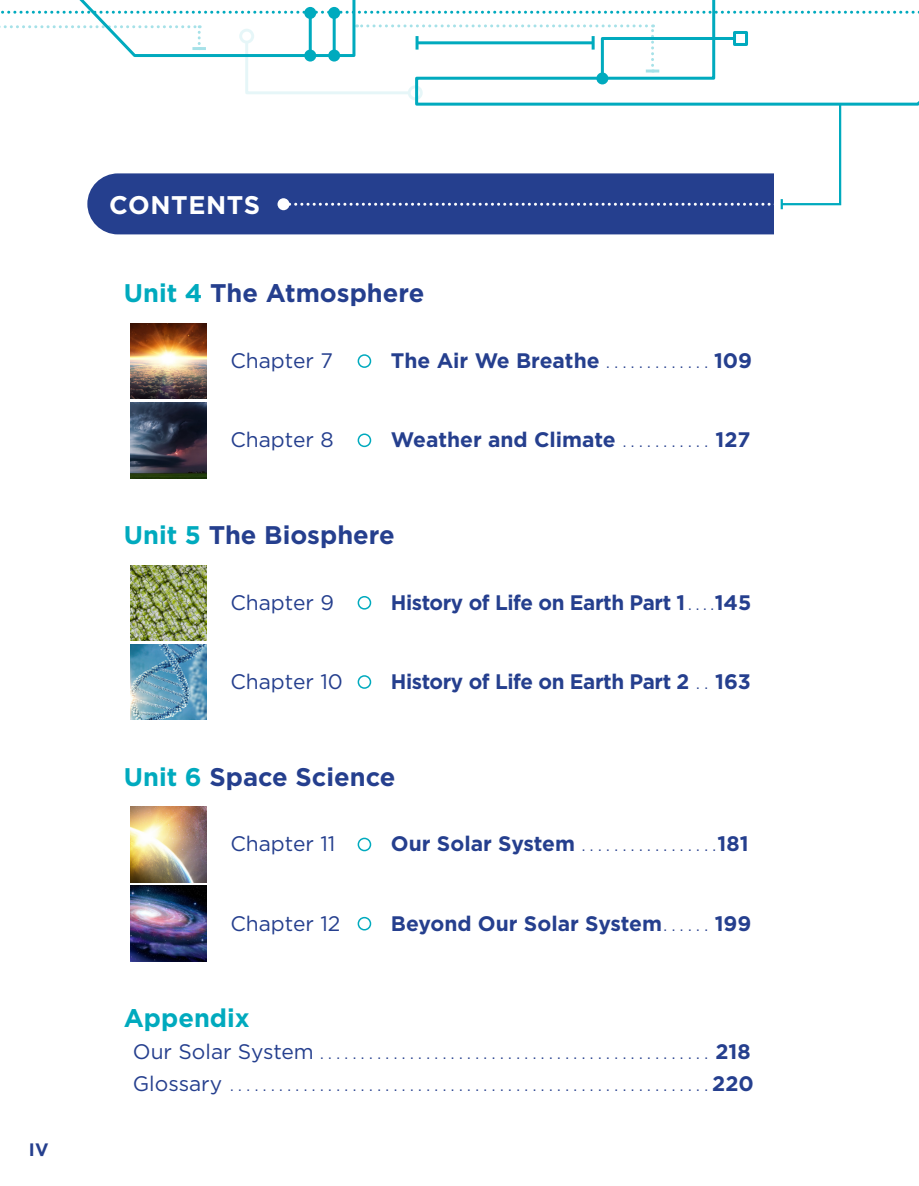
<style>
.page{position:relative;width:919px;height:1186px;background:#fff}
.page>*{position:absolute;margin:0;border:0;box-sizing:border-box;transform-origin:0 0}
.vocabTerm{font:700 25.5px "Gotham";color:#253f8e}
.appendix{font:700 25.5px "Gotham";color:#00aabe}
.Subhead_H2{font:700 25.5px "Gotham";letter-spacing:.025em;color:#fff}
.t1{font:700 21px "Gotham";letter-spacing:-.005em;color:#253f8e}
.t2{font:21px "Gotham";color:#253f8e}
.t3{font:700 18px "Gotham";color:#253f8e}
.app2{font:15px "Gotham";color:#253f8e}
.s1{color:#00aabe}
.s2{font-weight:400;font-size:15px}
.s3{font-size:21px}
.s4{font-weight:700;font-size:21px}
</style>
<div class="page">
<div style="left:87px;top:173px;width:686px;height:61px;background:#253f8e"></div>
<div style="left:277px;top:198px;width:12px;height:12px;background:#fff;border-radius:50%"></div>
<svg style="left:1px;top:11px;width:34px;height:3px"></svg>
<svg style="left:38px;top:0;width:881px;height:106px"></svg>
<hr style="left:333px;top:13px;width:3px;height:43px;background:#00aabe">
<div style="left:328px;top:7px;width:12px;height:12px;background:#00aabe;border-radius:50%"></div>
<hr style="left:309px;top:13px;width:3px;height:43px;background:#00aabe">
<div style="left:304px;top:7px;width:12px;height:12px;background:#00aabe;border-radius:50%"></div>
<div style="left:733px;top:31px;width:15px;height:15px;border:3px solid #00aabe"></div>
<svg style="left:244px;top:24px;width:493px;height:72px"></svg>
<div style="left:408px;top:85px;width:15px;height:15px;border:3px solid #00aabe;border-radius:50%"></div>
<div style="left:239px;top:29px;width:15px;height:15px;border:3px solid #00aabe;border-radius:50%"></div>
<svg style="left:0;top:25px;width:201px;height:25px"></svg>
<hr style="left:192px;top:47px;width:14px;height:3px;background:#00aabe">
<div style="left:357px;top:354px;width:14px;height:14px;border:2px solid #00aabe;border-radius:50%"></div>
<div style="left:357px;top:433px;width:14px;height:14px;border:2px solid #00aabe;border-radius:50%"></div>
<div style="left:357px;top:596px;width:14px;height:14px;border:2px solid #00aabe;border-radius:50%"></div>
<div style="left:357px;top:675px;width:14px;height:14px;border:2px solid #00aabe;border-radius:50%"></div>
<div style="left:357px;top:838px;width:14px;height:13px;border:2px solid #00aabe;border-radius:50%"></div>
<div style="left:357px;top:917px;width:14px;height:13px;border:2px solid #00aabe;border-radius:50%"></div>
<img style="left:130px;top:323px;width:76px;height:76px">
<img style="left:130px;top:403px;width:76px;height:75px">
<img style="left:130px;top:565px;width:76px;height:76px">
<img style="left:130px;top:644px;width:76px;height:76px">
<img style="left:130px;top:807px;width:76px;height:75px">
<img style="left:130px;top:886px;width:76px;height:75px">
<svg style="left:779px;top:102px;width:63px;height:107px"></svg>
<p class="t3" style="left:29px;top:1137px;width:22px">iv</p>
<p class="Subhead_H2" style="left:109px;top:188px;width:152px">CONTENTS</p>
<p class="vocabTerm" style="left:124px;top:276px;width:302px"><span class="s1">Unit 4</span> The Atmosphere</p>
<p class="t2" style="left:230px;top:347px;width:104px">Chapter 7</p>
<p class="t1" style="left:391px;top:346px;width:363px">The Air We Breathe <span class="s2">. . . . . . . . . . . . .</span> 109</p>
<p class="t2" style="left:230px;top:426px;width:105px">Chapter 8</p>
<p class="t1" style="left:391px;top:426px;width:361px">Weather and Climate <span class="s2">. . . . . . . . . . .</span> 127</p>
<p class="vocabTerm" style="left:124px;top:518px;width:272px"><span class="s1">Unit 5</span> The Biosphere</p>
<p class="t2" style="left:230px;top:589px;width:105px">Chapter 9</p>
<p class="t1" style="left:391px;top:588px;width:362px">History of Life on Earth Part 1 <span class="s2">. . .</span> 145</p>
<p class="t2" style="left:230px;top:668px;width:114px">Chapter 10</p>
<p class="t1" style="left:391px;top:667px;width:361px">History of Life on Earth Part 2 <span class="s2">. .</span> 163</p>
<p class="vocabTerm" style="left:124px;top:760px;width:273px"><span class="s1">Unit 6</span> Space Science</p>
<p class="t2" style="left:230px;top:830px;width:106px">Chapter 11</p>
<p class="t1" style="left:391px;top:830px;width:359px">Our Solar System <span class="s2">. . . . . . . . . . . . . . . .</span> 181</p>
<p class="t2" style="left:230px;top:909px;width:112px">Chapter 12</p>
<p class="t1" style="left:391px;top:909px;width:362px">Beyond Our Solar System <span class="s2">. . . . . .</span> 199</p>
<p class="appendix" style="left:124px;top:1001px;width:127px">Appendix</p>
<p class="app2" style="left:133px;top:1044px;width:619px"><span class="s3">Our Solar System</span> . . . . . . . . . . . . . . . . . . . . . . . . . . . . . . . . . . . . . . . . . . . . . . . . <span class="s4">218</span></p>
<p class="app2" style="left:133px;top:1076px;width:622px"><span class="s3">Glossary</span> . . . . . . . . . . . . . . . . . . . . . . . . . . . . . . . . . . . . . . . . . . . . . . . . . . . . . . . . . . <span class="s4">220</span></p>
</div>
